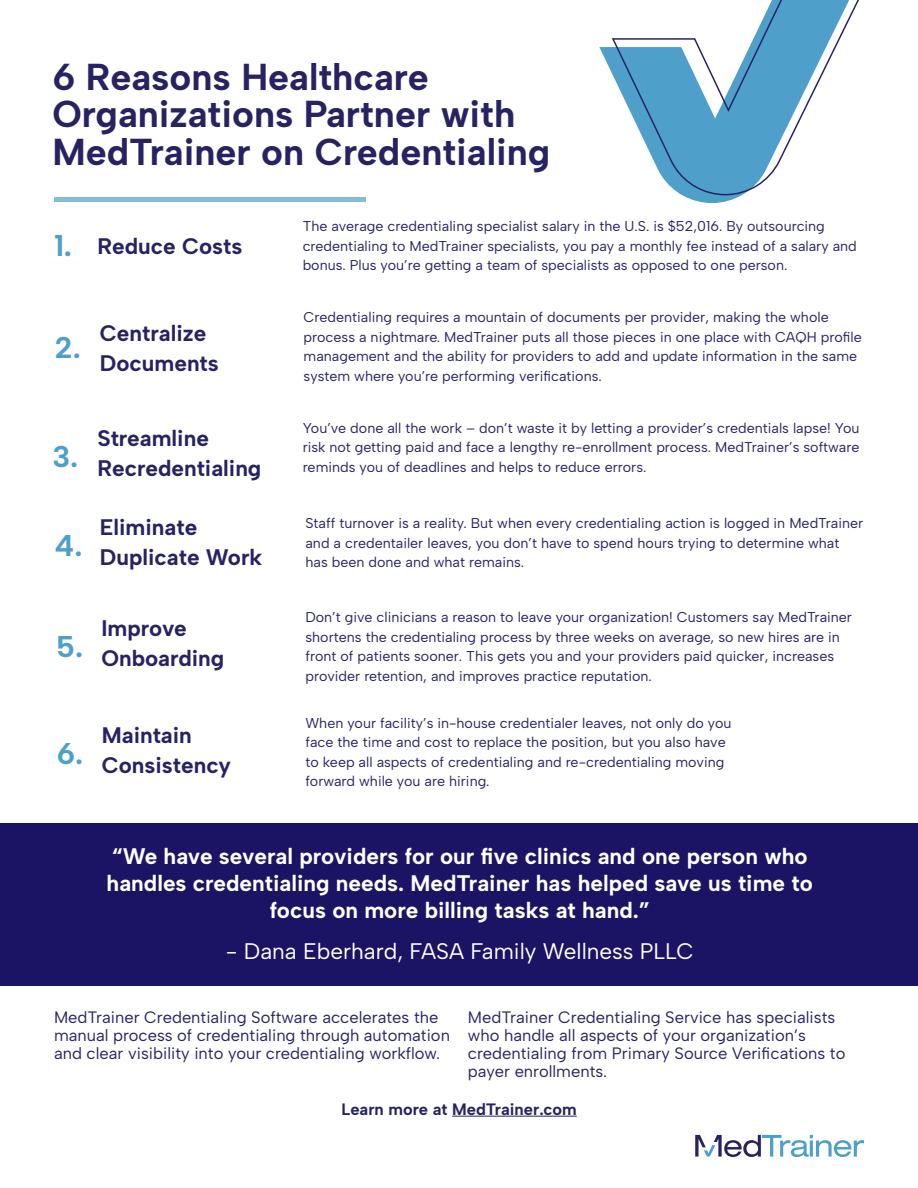
<style>
.page{position:relative;width:918px;height:1188px;background:#fff}
.page>*{position:absolute;margin:0;border:0;box-sizing:border-box;transform-origin:0 0}
.t1{font:700 37.5px/37.5px "Albert Sans";color:#272362}
.t2{font:700 30px "Albert Sans";color:#4ea0ca}
.t3{font:700 22.5px/27px "Albert Sans";color:#fff;text-align:center}
.t4{font:700 22.5px/30px "Albert Sans";color:#272362}
.t5{font:22.5px "Albert Sans";color:#fff}
.t6{font:16.5px/18px "Albert Sans";color:#272362}
.t7{font:700 16.5px "Albert Sans";color:#272362}
.t8{font:14.25px/19.5px "Albert Sans";color:#272362}
</style>
<div class="page">
<svg style="left:599px;top:47px;width:141px;height:156px"></svg>
<svg style="left:611px;top:0;width:248px;height:196px"></svg>
<div style="left:0;top:823px;width:918px;height:163px;background:#1b1464"></div>
<svg style="left:695px;top:1135px;width:169px;height:22px"></svg>
<div style="left:54px;top:197px;width:312px;height:5px;background:#84bed4"></div>
<hr style="left:452px;top:1116px;width:125px;height:1px;background:#272362">
<h1 class="t1" style="left:52px;top:58px;width:499px">6 Reasons Healthcare<br>Organizations Partner with<br>MedTrainer on Credentialing</h1>
<h2 class="t2" style="left:54px;top:227px;width:20px">1.</h2>
<h2 class="t2" style="left:55px;top:330px;width:27px">2.</h2>
<h2 class="t2" style="left:52px;top:439px;width:27px">3.</h2>
<h2 class="t2" style="left:55px;top:527px;width:29px">4.</h2>
<h3 class="t4" style="left:97px;top:232px;width:147px">Reduce Costs</h3>
<h3 class="t4" style="left:100px;top:318px;width:120px">Centralize<br>Documents</h3>
<p class="t8" style="left:303px;top:217px;width:556px">The average credentialing specialist salary in the U.S. is $52,016. By outsourcing credentialing to MedTrainer specialists, you pay a monthly fee instead of a salary and bonus. Plus you’re getting a team of specialists as opposed to one person.</p>
<p class="t8" style="left:304px;top:307px;width:560px">Credentialing requires a mountain of documents per provider, making the whole process a nightmare. MedTrainer puts all those pieces in one place with CAQH profile management and the ability for providers to add and update information in the same system where you’re performing verifications.</p>
<h3 class="t4" style="left:97px;top:423px;width:166px">Streamline<br>Recredentialing</h3>
<p class="t8" style="left:303px;top:418px;width:558px">You’ve done all the work – don’t waste it by letting a provider’s credentials lapse! You risk not getting paid and face a lengthy re-enrollment process. MedTrainer’s software</p>
<p class="t8" style="left:303px;top:457px;width:345px">reminds you of deadlines and helps to reduce errors.</p>
<h3 class="t4" style="left:100px;top:512px;width:164px">Eliminate<br>Duplicate Work</h3>
<p class="t8" style="left:305px;top:514px;width:559px">Staff turnover is a reality. But when every credentialing action is logged in MedTrainer and a credentailer leaves, you don’t have to spend hours trying to determine what has been done and what remains.</p>
<h2 class="t2" style="left:57px;top:628px;width:28px">5.</h2>
<h3 class="t4" style="left:101px;top:613px;width:124px">Improve<br>Onboarding</h3>
<h2 class="t2" style="left:57px;top:735px;width:28px">6.</h2>
<h3 class="t4" style="left:102px;top:720px;width:131px">Maintain<br>Consistency</h3>
<p class="t8" style="left:305px;top:607px;width:548px">Don’t give clinicians a reason to leave your organization! Customers say MedTrainer shortens the credentialing process by three weeks on average, so new hires are in front of patients sooner. This gets you and your providers paid quicker, increases provider retention, and improves practice reputation.</p>
<p class="t8" style="left:305px;top:713px;width:427px">When your facility’s in-house credentialer leaves, not only do you face the time and cost to replace the position, but you also have to keep all aspects of credentialing and re-credentialing moving forward while you are hiring.</p>
<h3 class="t3" style="left:107px;top:843px;width:708px">“We have several providers for our five clinics and one person who handles credentialing needs. MedTrainer has helped save us time to focus on more billing tasks at hand.”</h3>
<h3 class="t5" style="left:226px;top:937px;width:469px">- Dana Eberhard, FASA Family Wellness PLLC</h3>
<p class="t6" style="left:54px;top:1008px;width:397px">MedTrainer Credentialing Software accelerates the manual process of credentialing through automation and clear visibility into your credentialing workflow.</p>
<p class="t6" style="left:468px;top:1008px;width:379px">MedTrainer Credentialing Service has specialists who handle all aspects of your organization’s credentialing from Primary Source Verifications to payer enrollments.</p>
<p class="t7" style="left:342px;top:1099px;width:237px">Learn more at MedTrainer.com</p>
</div>
